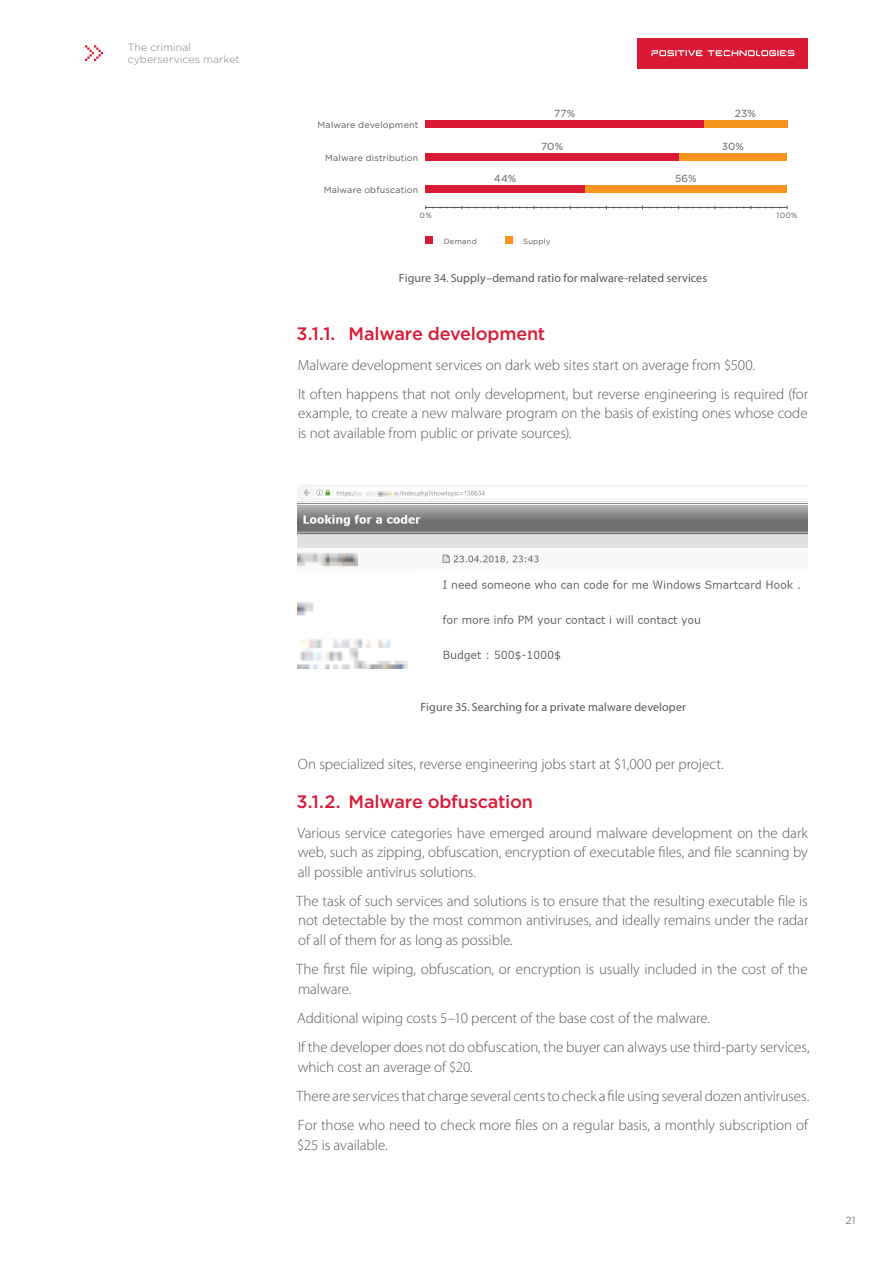
<style>
.page{position:relative;width:893px;height:1263px;background:#fff}
.page>*{position:absolute;margin:0;border:0;box-sizing:border-box;transform-origin:0 0}
.t1{font:500 18px "Gotham Pro";letter-spacing:-.01em;color:#da1a35}
.t2{font:300 15px/19.5px "Myriad Pro";letter-spacing:-.005em;color:#58595b}
.t3{font:12px "Myriad Pro";letter-spacing:.01em;color:#58595b}
.t4{font:300 10.5px/12.6px "Gotham Pro";letter-spacing:.01em;color:#808285}
.t5{font:10.5px "Gotham Pro";color:#808285}
.t6{font:10.2px "Gotham Pro";letter-spacing:.025em;color:#58595b}
.t7{font:9px "Gotham Pro";letter-spacing:.02em;color:#58595b}
.t8{font:7.65px "Gotham Pro";letter-spacing:.03em;color:#58595b}
</style>
<div class="page">
<hr style="left:426px;top:207px;width:361px;height:1px;background:#58595b">
<div style="left:679px;top:153px;width:108px;height:7px;background:#f7941e"></div>
<div style="left:426px;top:153px;width:253px;height:7px;background:#da1a35"></div>
<div style="left:704px;top:121px;width:83px;height:7px;background:#f7941e"></div>
<div style="left:426px;top:121px;width:278px;height:7px;background:#da1a35"></div>
<div style="left:585px;top:186px;width:202px;height:7px;background:#f7941e"></div>
<div style="left:426px;top:186px;width:159px;height:7px;background:#da1a35"></div>
<div style="left:426px;top:236px;width:7px;height:8px;background:#da1a35"></div>
<div style="left:505px;top:236px;width:7px;height:8px;background:#f7941e"></div>
<img style="left:298px;top:485px;width:510px;height:183px">
<div style="left:638px;top:38px;width:170px;height:30px;background:#da1a35"></div>
<svg style="left:651px;top:50px;width:143px;height:6px"></svg>
<svg style="left:85px;top:45px;width:18px;height:16px"></svg>
<p class="t4" style="left:128px;top:41px;width:114px">The criminal cyberservices market</p>
<p class="t7" style="left:318px;top:120px;width:102px">Malware development</p>
<p class="t7" style="left:325px;top:152px;width:95px">Malware distribution</p>
<p class="t7" style="left:324px;top:185px;width:96px">Malware obfuscation</p>
<p class="t6" style="left:554px;top:108px;width:23px">77%</p>
<p class="t6" style="left:735px;top:108px;width:23px">23%</p>
<p class="t6" style="left:541px;top:140px;width:24px">70%</p>
<p class="t6" style="left:722px;top:140px;width:24px">30%</p>
<p class="t6" style="left:494px;top:173px;width:24px">44%</p>
<p class="t6" style="left:675px;top:173px;width:23px">56%</p>
<p class="t8" style="left:420px;top:211px;width:14px">0%</p>
<p class="t8" style="left:777px;top:211px;width:22px">100%</p>
<p class="t8" style="left:444px;top:237px;width:35px">Demand</p>
<p class="t8" style="left:523px;top:237px;width:29px">Supply</p>
<p class="t3" style="left:399px;top:271px;width:310px">Figure 34. Supply–demand ratio for malware-related services</p>
<p class="t1" style="left:296px;top:324px;width:250px">3.1.1. Malware development</p>
<p class="t2" style="left:298px;top:350px;width:512px;line-height:29.2px">Malware development services on dark web sites start on average from $500.<br>It often happens that not only development, but reverse engineering is required (for</p>
<p class="t2" style="left:298px;top:404px;width:511px">example, to create a new malware program on the basis of existing ones whose code is not available from public or private sources).</p>
<p class="t3" style="left:420px;top:700px;width:267px">Figure 35. Searching for a private malware developer</p>
<p class="t2" style="left:298px;top:755px;width:427px">On specialized sites, reverse engineering jobs start at $1,000 per project.</p>
<p class="t1" style="left:296px;top:792px;width:238px">3.1.2. Malware obfuscation</p>
<p class="t2" style="left:298px;top:823px;width:512px;text-align:justify">Various service categories have emerged around malware development on the dark web, such as zipping, obfuscation, encryption of executable files, and file scanning by all possible antivirus solutions.</p>
<p class="t2" style="left:296px;top:891px;width:514px;text-align:justify">The task of such services and solutions is to ensure that the resulting executable file is not detectable by the most common antiviruses, and ideally remains under the radar of all of them for as long as possible.</p>
<p class="t2" style="left:296px;top:960px;width:513px">The first file wiping, obfuscation, or encryption is usually included in the cost of the malware.</p>
<p class="t2" style="left:297px;top:1003px;width:514px;line-height:29.2px">Additional wiping costs 5–10 percent of the base cost of the malware.<br>If the developer does not do obfuscation, the buyer can always use third-party services,</p>
<p class="t2" style="left:296px;top:1052px;width:515px;line-height:29.2px">which cost an average of $20.<br>There are services that charge several cents to check a file using several dozen antiviruses.<br>For those who need to check more files on a regular basis, a monthly subscription of</p>
<p class="t2" style="left:297px;top:1135px;width:92px">$25 is available.</p>
<p class="t5" style="left:845px;top:1215px;width:12px">21</p>
</div>
